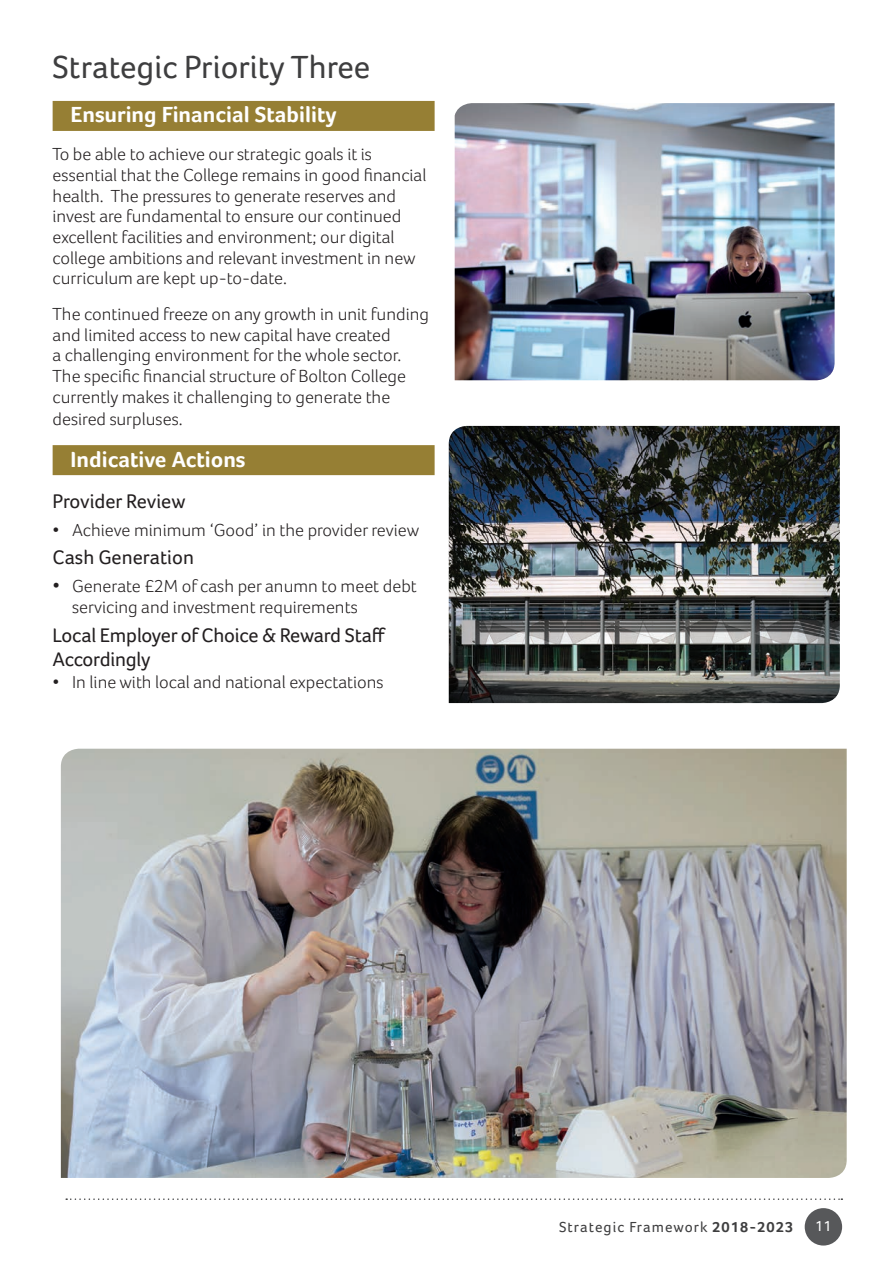
<style>
.page{position:relative;width:893px;height:1263px;background:#fff}
.page>*{position:absolute;margin:0;border:0;box-sizing:border-box;transform-origin:0 0}
.t1{font:33px "Foco";color:#3e3e3f}
.t2{font:700 22.5px "Foco";color:#fff}
.t3{font:20.25px/24.3px "Foco";letter-spacing:-.01em;color:#231f20}
.t4{font:300 18px/20.7px "Foco";color:#231f20}
.t5{font:15px "Foco";letter-spacing:.07em;color:#3e3e3f}
.t6{font:15px "Foco";color:#fff}
.s1{font-size:19.5px}
.s2{font-weight:700}
</style>
<div class="page">
<div style="left:53px;top:101px;width:382px;height:30px;background:#967f34"></div>
<div style="left:53px;top:445px;width:382px;height:30px;background:#967f34"></div>
<img style="left:455px;top:103px;width:380px;height:277px">
<img style="left:449px;top:426px;width:391px;height:277px">
<img style="left:61px;top:749px;width:786px;height:429px">
<div style="left:805px;top:1208px;width:37px;height:37px;background:#57585a;border-radius:50%"></div>
<svg style="left:66px;top:1198px;width:776px;height:2px"></svg>
<h1 class="t1" style="left:53px;top:48px;width:319px">Strategic Priority Three</h1>
<p class="t2" style="left:71px;top:102px;width:267px">Ensuring Financial Stability</p>
<p class="t4" style="left:53px;top:144px;width:375px">To be able to achieve our strategic goals it is essential that the College remains in good financial health. The pressures to generate reserves and invest are fundamental to ensure our continued excellent facilities and environment; our digital college ambitions and relevant investment in new curriculum are kept up-to-date.</p>
<p class="t4" style="left:53px;top:303px;width:378px">The continued freeze on any growth in unit funding and limited access to new capital have created<br>a challenging environment for the whole sector.<br>The specific financial structure of Bolton College currently makes it challenging to generate the desired surpluses.</p>
<p class="t2" style="left:71px;top:446px;width:177px">Indicative Actions</p>
<p class="t3" style="left:53px;top:489px;width:134px">Provider Review</p>
<p class="t4" style="left:53px;top:519px;width:368px">• Achieve minimum ‘Good’ in the provider review</p>
<p class="t3" style="left:53px;top:545px;width:143px">Cash Generation</p>
<p class="t4" style="left:72px;top:575px;width:346px;line-height:21.6px;text-indent:-20px"><span class="s1">•</span> Generate £2M of cash per anumn to meet debt servicing and investment requirements</p>
<p class="t3" style="left:53px;top:623px;width:335px">Local Employer of Choice &amp; Reward Staff<br>Accordingly</p>
<p class="t4" style="left:53px;top:671px;width:333px">• In line with local and national expectations</p>
<p class="t5" style="left:559px;top:1218px;width:236px">Strategic Framework <span class="s2">2018-2023</span></p>
<p class="t6" style="left:815px;top:1217px;width:18px">11</p>
</div>
